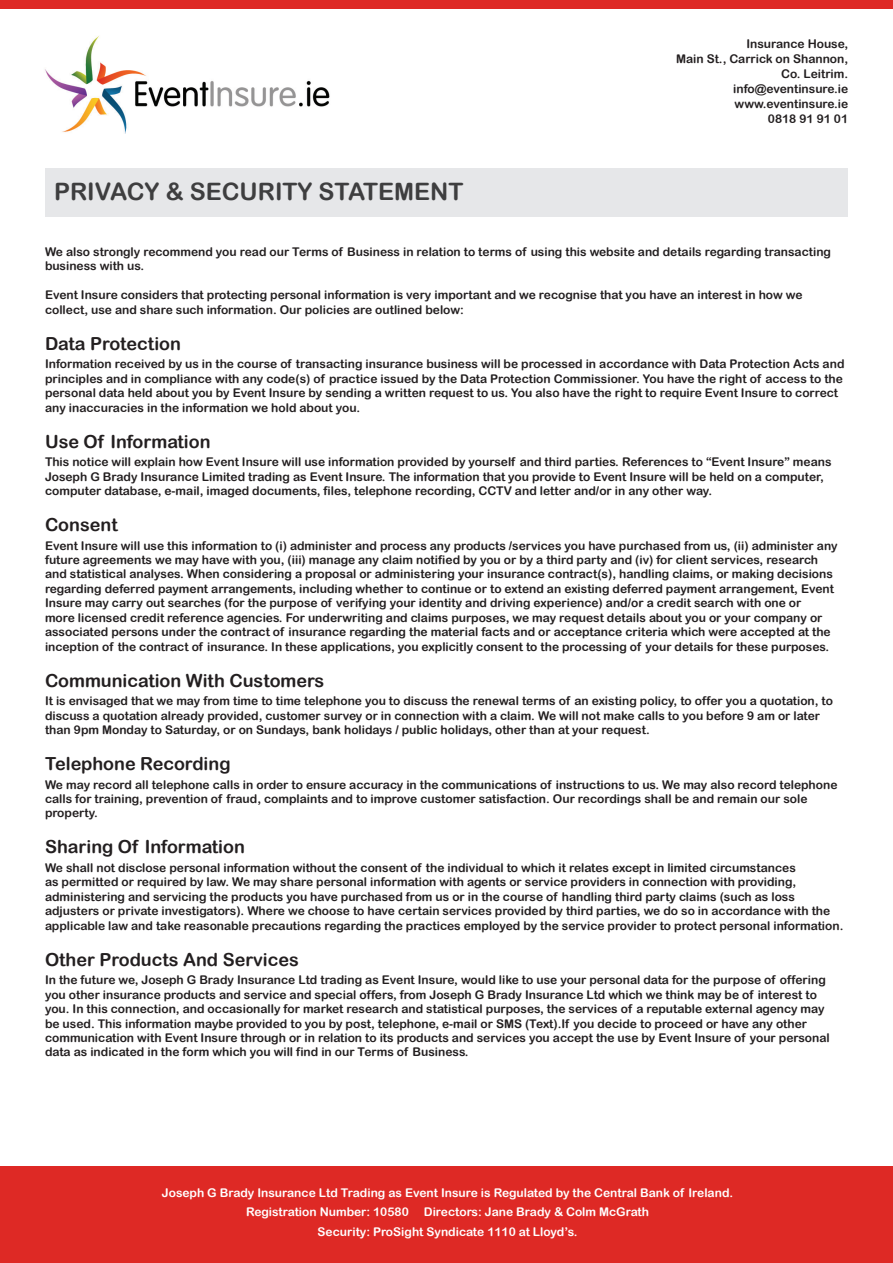
<style>
.page{position:relative;width:893px;height:1263px;background:#fff}
.page>*{position:absolute;margin:0;border:0;box-sizing:border-box;transform-origin:0 0}
.t1{font:24px "Arial Rounded MT Bold";color:#3e3e3f}
.t2{font:18px "Arial Rounded MT Bold";color:#231f20}
.t3{font:12px/14.4px "Arial Rounded MT Bold";color:#231f20}
.t4{font:12px/19.5px "Arial Rounded MT Bold";color:#fff}
</style>
<div class="page">
<div style="left:0;top:1166px;width:893px;height:97px;background:#de2925"></div>
<img style="left:45px;top:35px;width:285px;height:99px">
<div style="left:0;top:0;width:893px;height:9px;background:#de2925"></div>
<div style="left:45px;top:168px;width:803px;height:48px;background:#e6e7e9"></div>
<p class="t1" style="left:54px;top:177px;width:411px">PRIVACY &amp; SECURITY STATEMENT</p>
<p class="t3" style="left:676px;top:36px;width:174px;line-height:15px;text-align:right">Insurance House,<br>Main St., Carrick on Shannon,<br>Co. Leitrim. info@eventinsure.ie www.eventinsure.ie<br>0818 91 91 01</p>
<p class="t3" style="left:45px;top:244px;width:788px">We also strongly recommend you read our Terms of Business in relation to terms of using this website and details regarding transacting business with us.</p>
<p class="t3" style="left:45px;top:288px;width:759px">Event Insure considers that protecting personal information is very important and we recognise that you have an interest in how we collect, use and share such information. Our policies are outlined below:</p>
<p class="t2" style="left:45px;top:333px;width:137px">Data Protection</p>
<p class="t3" style="left:45px;top:357px;width:801px">Information received by us in the course of transacting insurance business will be processed in accordance with Data Protection Acts and principles and in compliance with any code(s) of practice issued by the Data Protection Commissioner. You have the right of access to the personal data held about you by Event Insure by sending a written request to us. You also have the right to require Event Insure to correct any inaccuracies in the information we hold about you.</p>
<p class="t2" style="left:45px;top:430px;width:167px">Use Of Information</p>
<p class="t3" style="left:45px;top:455px;width:788px">This notice will explain how Event Insure will use information provided by yourself and third parties. References to “Event Insure” means<br>Joseph G Brady Insurance Limited trading as Event Insure. The information that you provide to Event Insure will be held on a computer, computer database, e-mail, imaged documents, files, telephone recording, CCTV and letter and/or in any other way.</p>
<p class="t2" style="left:45px;top:514px;width:74px">Consent</p>
<p class="t3" style="left:45px;top:538px;width:794px">Event Insure will use this information to (i) administer and process any products /services you have purchased from us, (ii) administer any future agreements we may have with you, (iii) manage any claim notified by you or by a third party and (iv) for client services, research and statistical analyses. When considering a proposal or administering your insurance contract(s), handling claims, or making decisions regarding deferred payment arrangements, including whether to continue or to extend an existing deferred payment arrangement, Event Insure may carry out searches (for the purpose of verifying your identity and driving experience) and/or a credit search with one or<br>more licensed credit reference agencies. For underwriting and claims purposes, we may request details about you or your company or associated persons under the contract of insurance regarding the material facts and or acceptance criteria which were accepted at the inception of the contract of insurance. In these applications, you explicitly consent to the processing of your details for these purposes.</p>
<p class="t2" style="left:45px;top:669px;width:281px">Communication With Customers</p>
<p class="t3" style="left:45px;top:693px;width:790px">It is envisaged that we may from time to time telephone you to discuss the renewal terms of an existing policy, to offer you a quotation, to discuss a quotation already provided, customer survey or in connection with a claim. We will not make calls to you before 9 am or later than 9pm Monday to Saturday, or on Sundays, bank holidays / public holidays, other than at your request.</p>
<p class="t2" style="left:45px;top:753px;width:187px">Telephone Recording</p>
<p class="t3" style="left:45px;top:777px;width:794px">We may record all telephone calls in order to ensure accuracy in the communications of instructions to us. We may also record telephone calls for training, prevention of fraud, complaints and to improve customer satisfaction. Our recordings shall be and remain our sole property.</p>
<p class="t2" style="left:45px;top:836px;width:201px">Sharing Of Information</p>
<p class="t3" style="left:45px;top:860px;width:800px">We shall not disclose personal information without the consent of the individual to which it relates except in limited circumstances<br>as permitted or required by law. We may share personal information with agents or service providers in connection with providing, administering and servicing the products you have purchased from us or in the course of handling third party claims (such as loss adjusters or private investigators). Where we choose to have certain services provided by third parties, we do so in accordance with the applicable law and take reasonable precautions regarding the practices employed by the service provider to protect personal information.</p>
<p class="t2" style="left:45px;top:949px;width:255px">Other Products And Services</p>
<p class="t3" style="left:45px;top:973px;width:786px">In the future we, Joseph G Brady Insurance Ltd trading as Event Insure, would like to use your personal data for the purpose of offering you other insurance products and service and special offers, from Joseph G Brady Insurance Ltd which we think may be of interest to you. In this connection, and occasionally for market research and statistical purposes, the services of a reputable external agency may be used. This information maybe provided to you by post, telephone, e-mail or SMS (Text).If you decide to proceed or have any other communication with Event Insure through or in relation to its products and services you accept the use by Event Insure of your personal data as indicated in the form which you will find in our Terms of Business.</p>
<p class="t4" style="left:246px;top:1182px;width:489px;text-indent:-84px">Joseph G Brady Insurance Ltd Trading as Event Insure is Regulated by the Central Bank of Ireland.<br>Registration Number: 10580</p>
<p class="t4" style="left:318px;top:1202px;width:333px;text-indent:106px">Directors: Jane Brady &amp; Colm McGrath<br>Security: ProSight Syndicate 1110 at Lloyd’s.</p>
</div>
